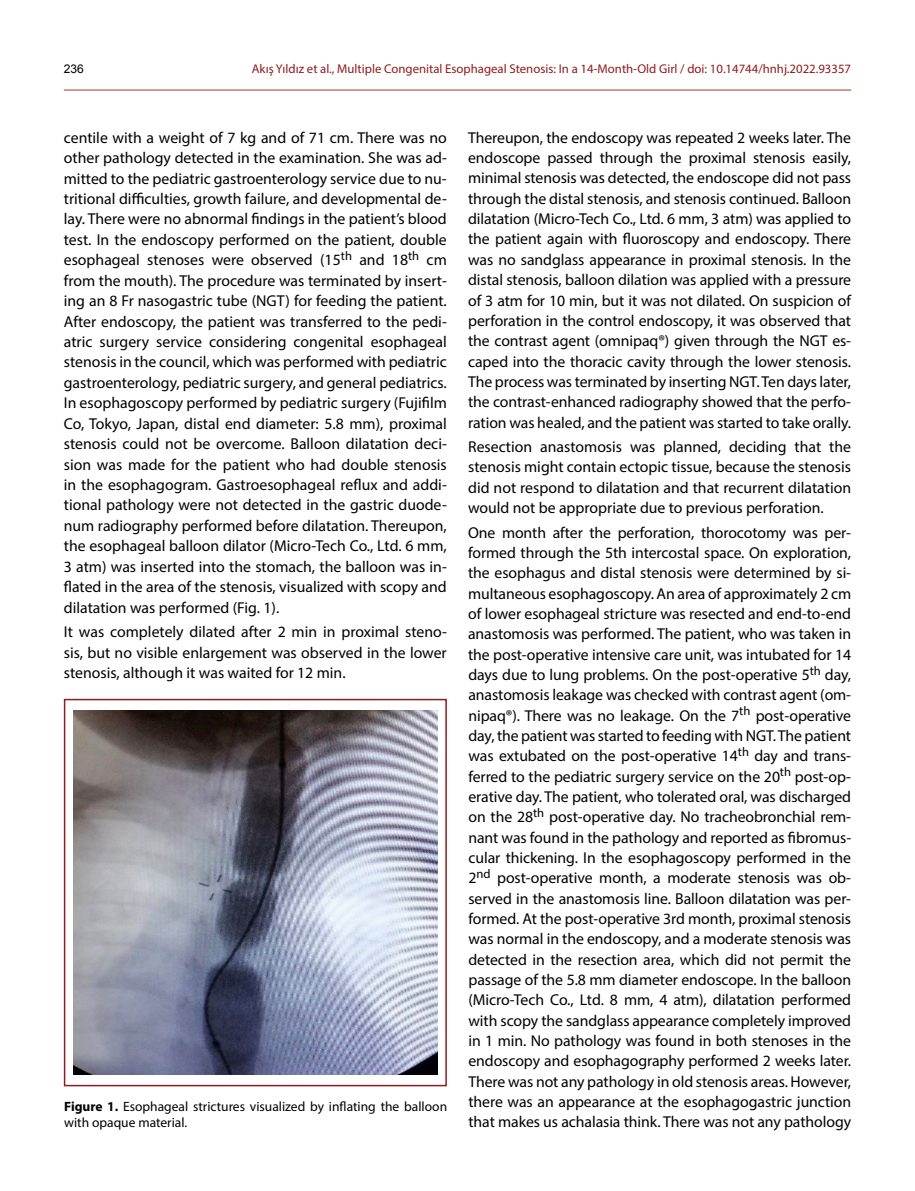
<style>
.page{position:relative;width:915px;height:1191px;background:#fff}
.page>*{position:absolute;margin:0;border:0;box-sizing:border-box;transform-origin:0 0}
.t1{font:15.75px/20.4px "Myriad Pro";letter-spacing:-.005em;color:#000;text-align:justify}
.t2{font:13.5px/16.5px "Myriad Pro";color:#000}
.t3{font:12.75px "Myriad Pro";color:#8f1b1e}
.t4{font:12px "Arial";color:#000}
.s1{font-weight:700}
</style>
<div class="page">
<hr style="left:64px;top:89px;width:786px;height:2px;background:#bd7f6c">
<div style="left:64px;top:699px;width:382px;height:387px;border:2px solid #8f1b1e"></div>
<img style="left:73px;top:710px;width:364px;height:364px">
<p class="t4" style="left:64px;top:60px;width:22px">236</p>
<p class="t3" style="left:252px;top:61px;width:600px">Akış Yıldız et al., Multiple Congenital Esophageal Stenosis: In a 14-Month-Old Girl / doi: 10.14744/hnhj.2022.93357</p>
<p class="t1" style="left:64px;top:127px;width:384px">centile with a weight of 7 kg and of 71 cm. There was no other pathology detected in the examination. She was ad&shy;mitted to the pediatric gastroenterology service due to nu&shy;tritional difficulties, growth failure, and developmental de&shy;lay. There were no abnormal findings in the patient’s blood test. In the endoscopy performed on the patient, double esophageal stenoses were observed (15<sup>th</sup> and 18<sup>th</sup> cm from the mouth). The procedure was terminated by insert&shy;ing an 8 Fr nasogastric tube (NGT) for feeding the patient.<br>After endoscopy, the patient was transferred to the pedi&shy;atric surgery service considering congenital esophageal stenosis in the council, which was performed with pediatric gastroenterology, pediatric surgery, and general pediatrics.<br>In esophagoscopy performed by pediatric surgery (Fujifilm Co, Tokyo, Japan, distal end diameter: 5.8 mm), proximal stenosis could not be overcome. Balloon dilatation deci&shy;sion was made for the patient who had double stenosis in the esophagogram. Gastroesophageal reflux and addi&shy;tional pathology were not detected in the gastric duode&shy;num radiography performed before dilatation. Thereupon, the esophageal balloon dilator (Micro-Tech Co., Ltd. 6 mm, 3 atm) was inserted into the stomach, the balloon was in&shy;flated in the area of the stenosis, visualized with scopy and dilatation was performed (Fig. 1).</p>
<p class="t1" style="left:64px;top:621px;width:384px">It was completely dilated after 2 min in proximal steno&shy;sis, but no visible enlargement was observed in the lower stenosis, although it was waited for 12 min.</p>
<p class="t2" style="left:64px;top:1097px;width:384px"><span class="s1">Figure 1.</span> Esophageal strictures visualized by inflating the balloon with opaque material.</p>
<p class="t1" style="left:468px;top:127px;width:384px">Thereupon, the endoscopy was repeated 2 weeks later. The endoscope passed through the proximal stenosis easily, minimal stenosis was detected, the endoscope did not pass through the distal stenosis, and stenosis continued. Balloon dilatation (Micro-Tech Co., Ltd. 6 mm, 3 atm) was applied to the patient again with fluoroscopy and endoscopy. There was no sandglass appearance in proximal stenosis. In the distal stenosis, balloon dilation was applied with a pressure of 3 atm for 10 min, but it was not dilated. On suspicion of perforation in the control endoscopy, it was observed that the contrast agent (omnipaq®) given through the NGT es&shy;caped into the thoracic cavity through the lower stenosis.<br>The process was terminated by inserting NGT. Ten days later, the contrast-enhanced radiography showed that the perfo&shy;ration was healed, and the patient was started to take orally.</p>
<p class="t1" style="left:468px;top:436px;width:384px">Resection anastomosis was planned, deciding that the stenosis might contain ectopic tissue, because the stenosis did not respond to dilatation and that recurrent dilatation would not be appropriate due to previous perforation.</p>
<p class="t1" style="left:468px;top:522px;width:384px">One month after the perforation, thorocotomy was per&shy;formed through the 5th intercostal space. On exploration, the esophagus and distal stenosis were determined by si&shy;multaneous esophagoscopy. An area of approximately 2 cm of lower esophageal stricture was resected and end-to-end anastomosis was performed. The patient, who was taken in the post-operative intensive care unit, was intubated for 14 days due to lung problems. On the post-operative 5<sup>th</sup> day, anastomosis leakage was checked with contrast agent (om&shy;nipaq®). There was no leakage. On the 7<sup>th</sup> post-operative day, the patient was started to feeding with NGT. The patient was extubated on the post-operative 14<sup>th</sup> day and trans&shy;ferred to the pediatric surgery service on the 20<sup>th</sup> post-op&shy;erative day. The patient, who tolerated oral, was discharged on the 28<sup>th</sup> post-operative day. No tracheobronchial rem&shy;nant was found in the pathology and reported as fibromus&shy;cular thickening. In the esophagoscopy performed in the 2<sup>nd</sup> post-operative month, a moderate stenosis was ob&shy;served in the anastomosis line. Balloon dilatation was per&shy;formed. At the post-operative 3rd month, proximal stenosis was normal in the endoscopy, and a moderate stenosis was detected in the resection area, which did not permit the passage of the 5.8 mm diameter endoscope. In the balloon (Micro-Tech Co., Ltd. 8 mm, 4 atm), dilatation performed with scopy the sandglass appearance completely improved in 1 min. No pathology was found in both stenoses in the endoscopy and esophagography performed 2 weeks later.<br>There was not any pathology in old stenosis areas. However, there was an appearance at the esophagogastric junction that makes us achalasia think. There was not any pathology</p>
</div>
